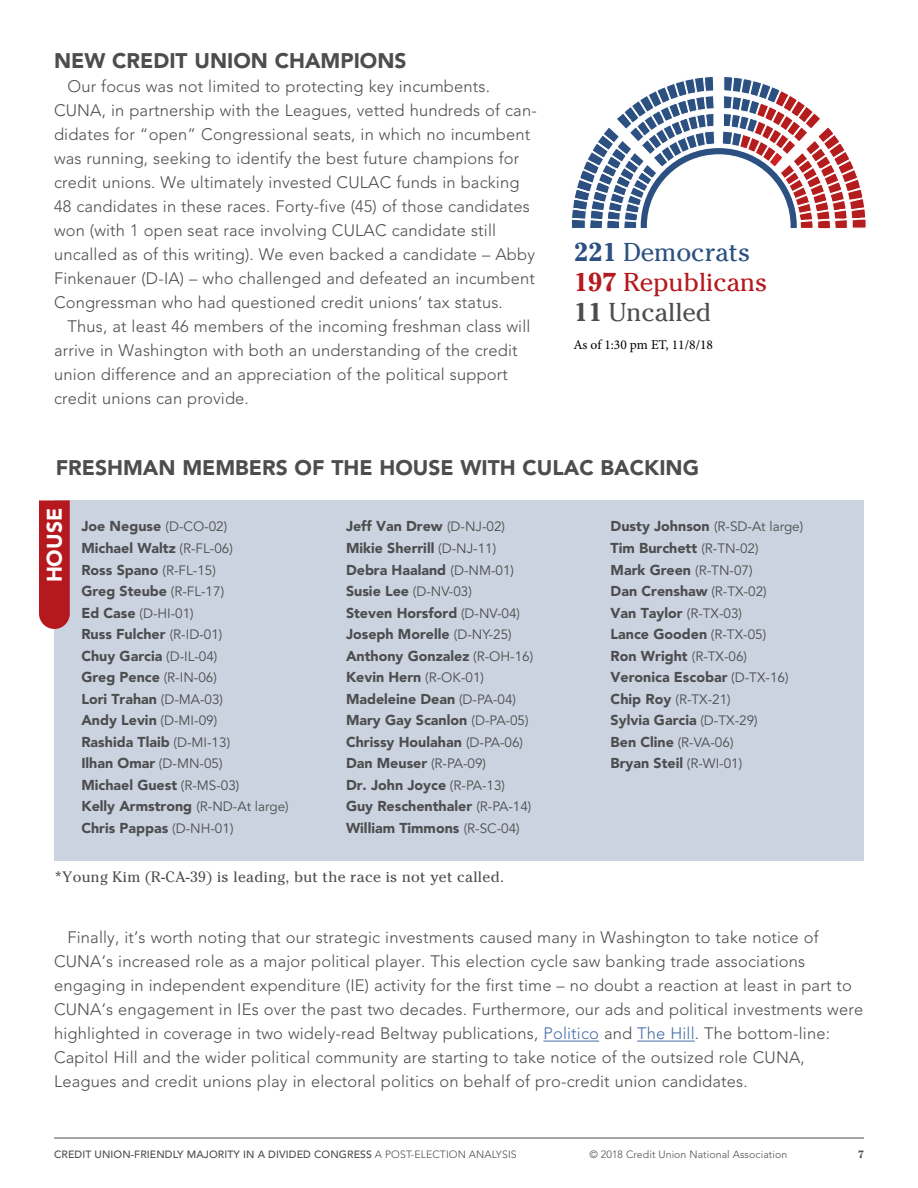
<style>
.page{position:relative;width:918px;height:1188px;background:#fff}
.page>*{position:absolute;margin:0;border:0;box-sizing:border-box;transform-origin:0 0}
.t1{font:25.65px "Cheltenham Std";color:#b5191e}
.t2{font:25.65px "Cheltenham Std";color:#2b5081}
.t3{font:25.65px "Cheltenham Std";color:#4d4d4f}
.t4{font:900 21px "Avenir LT Std";color:#4d4d4f}
.t5{font:900 21px "Avenir LT Std";color:#fff}
.Body{font:300 16.5px/24px "Avenir LT Std";letter-spacing:.01em;color:#4d4d4f}
.t6{font:15px "Cheltenham Std";letter-spacing:.025em;color:#4d4d4f}
.Table_body{font:900 14.25px "Avenir LT Std";color:#4d4d4f}
.Table_body-2{font:13.5px "Avenir LT Std";color:#4d4d4f}
.t7{font:13.5px "Minion Pro";letter-spacing:-.005em;color:#000}
.t8{font:500 10.5px "Avenir LT Std";letter-spacing:.01em;color:#4d4d4f}
.t9{font:300 10.5px "Avenir LT Std";letter-spacing:.01em;color:#4d4d4f}
.t10{font:700 10.5px "Cheltenham Std";color:#4d4d4f}
.s1{font-weight:700}
.s2{font-weight:400;font-size:13.5px}
.s3{font-weight:900;font-size:14.25px}
.s4{color:#456da9}
.s5{font-weight:300}
</style>
<div class="page">
<hr style="left:54px;top:1138px;width:810px;height:1px;background:#4d4d4f">
<svg style="left:571px;top:76px;width:295px;height:153px"></svg>
<div style="left:633px;top:228px;width:186px;height:83px;background:#fff"></div>
<div style="left:54px;top:500px;width:810px;height:361px;background:#cad3df"></div>
<div style="left:39px;top:500px;width:31px;height:129px;background:#b5191e"></div>
<hr style="left:543px;top:1041px;width:56px;height:1px;background:#456da9">
<hr style="left:637px;top:1041px;width:58px;height:1px;background:#456da9">
<h2 class="t4" style="left:54px;top:48px;width:354px">NEW CREDIT UNION CHAMPIONS</h2>
<p class="Body" style="left:54px;top:74px;width:484px;text-indent:14px">Our focus was not limited to protecting key incumbents.<br>CUNA, in partnership with the Leagues, vetted hundreds of can&shy;didates for “open” Congressional seats, in which no incumbent was running, seeking to identify the best future champions for credit unions. We ultimately invested CULAC funds in backing 48 candidates in these races. Forty-five (45) of those candidates won (with 1 open seat race involving CULAC candidate still uncalled as of this writing). We even backed a candidate – Abby Finkenauer (D-IA) – who challenged and defeated an incumbent Congressman who had questioned credit unions’ tax status.</p>
<p class="Body" style="left:54px;top:314px;width:478px;text-indent:14px">Thus, at least 46 members of the incoming freshman class will arrive in Washington with both an understanding of the credit union difference and an appreciation of the political support credit unions can provide.</p>
<p class="t2" style="left:573px;top:237px;width:178px"><span class="s1">221</span> Democrats</p>
<p class="t1" style="left:573px;top:267px;width:195px"><span class="s1">197</span> Republicans</p>
<p class="t3" style="left:573px;top:298px;width:139px"><span class="s1">11</span> Uncalled</p>
<p class="t7" style="left:573px;top:335px;width:141px">As of 1:30 pm ET, 11/8/18</p>
<h2 class="t4" style="left:56px;top:455px;width:645px">FRESHMAN MEMBERS OF THE HOUSE WITH CULAC BACKING</h2>
<h2 class="t5" style="left:42px;top:582px;width:76px;rotate:-90deg">HOUSE</h2>
<p class="Table_body" style="left:81px;top:518px;width:147px">Joe Neguse <span class="s2">(D-CO-02)</span></p>
<p class="Table_body" style="left:81px;top:539px;width:153px">Michael Waltz <span class="s2">(R-FL-06)</span></p>
<p class="Table_body" style="left:81px;top:561px;width:136px">Ross Spano <span class="s2">(R-FL-15)</span></p>
<p class="Table_body" style="left:81px;top:582px;width:144px">Greg Steube <span class="s2">(R-FL-17)</span></p>
<p class="Table_body-2" style="left:81px;top:605px;width:114px"><span class="s3">Ed Case</span> (D-HI-01)</p>
<p class="Table_body" style="left:81px;top:625px;width:143px">Russ Fulcher <span class="s2">(R-ID-01)</span></p>
<p class="Table_body" style="left:81px;top:647px;width:138px">Chuy Garcia <span class="s2">(D-IL-04)</span></p>
<p class="Table_body" style="left:81px;top:668px;width:137px">Greg Pence <span class="s2">(R-IN-06)</span></p>
<p class="Table_body" style="left:81px;top:690px;width:143px">Lori Trahan <span class="s2">(D-MA-03)</span></p>
<p class="Table_body" style="left:81px;top:711px;width:137px">Andy Levin <span class="s2">(D-MI-09)</span></p>
<p class="Table_body" style="left:81px;top:733px;width:150px">Rashida Tlaib <span class="s2">(D-MI-13)</span></p>
<p class="Table_body" style="left:81px;top:755px;width:143px">Ilhan Omar <span class="s2">(D-MN-05)</span></p>
<p class="Table_body" style="left:81px;top:776px;width:160px">Michael Guest <span class="s2">(R-MS-03)</span></p>
<p class="Table_body" style="left:81px;top:798px;width:209px">Kelly Armstrong <span class="s2">(R-ND-At large)</span></p>
<p class="Table_body" style="left:81px;top:819px;width:154px">Chris Pappas <span class="s2">(D-NH-01)</span></p>
<p class="Table_body" style="left:346px;top:518px;width:161px">Jeff Van Drew <span class="s2">(D-NJ-02)</span></p>
<p class="Table_body" style="left:346px;top:539px;width:152px">Mikie Sherrill <span class="s2">(D-NJ-11)</span></p>
<p class="Table_body" style="left:346px;top:561px;width:170px">Debra Haaland <span class="s2">(D-NM-01)</span></p>
<p class="Table_body-2" style="left:346px;top:584px;width:127px"><span class="s3">Susie Lee</span> (D-NV-03)</p>
<p class="Table_body" style="left:346px;top:604px;width:176px">Steven Horsford <span class="s2">(D-NV-04)</span></p>
<p class="Table_body" style="left:346px;top:625px;width:167px">Joseph Morelle <span class="s2">(D-NY-25)</span></p>
<p class="Table_body" style="left:346px;top:647px;width:189px">Anthony Gonzalez <span class="s2">(R-OH-16)</span></p>
<p class="Table_body" style="left:346px;top:668px;width:140px">Kevin Hern <span class="s2">(R-OK-01)</span></p>
<p class="Table_body" style="left:346px;top:690px;width:172px">Madeleine Dean <span class="s2">(D-PA-04)</span></p>
<p class="Table_body" style="left:346px;top:711px;width:184px">Mary Gay Scanlon <span class="s2">(D-PA-05)</span></p>
<p class="Table_body" style="left:346px;top:733px;width:179px">Chrissy Houlahan <span class="s2">(D-PA-06)</span></p>
<p class="Table_body" style="left:346px;top:755px;width:142px">Dan Meuser <span class="s2">(R-PA-09)</span></p>
<p class="Table_body" style="left:346px;top:776px;width:161px">Dr. John Joyce <span class="s2">(R-PA-13)</span></p>
<p class="Table_body" style="left:346px;top:798px;width:187px">Guy Reschenthaler <span class="s2">(R-PA-14)</span></p>
<p class="Table_body" style="left:346px;top:819px;width:175px">William Timmons <span class="s2">(R-SC-04)</span></p>
<p class="t6" style="left:54px;top:868px;width:451px">*Young Kim (R-CA-39) is leading, but the race is not yet called.</p>
<p class="Table_body-2" style="left:611px;top:519px;width:194px"><span class="s3">Dusty Johnson</span> (R-SD-At large)</p>
<p class="Table_body" style="left:611px;top:539px;width:150px">Tim Burchett <span class="s2">(R-TN-02)</span></p>
<p class="Table_body" style="left:611px;top:561px;width:143px">Mark Green <span class="s2">(R-TN-07)</span></p>
<p class="Table_body" style="left:611px;top:582px;width:158px">Dan Crenshaw <span class="s2">(R-TX-02)</span></p>
<p class="Table_body" style="left:611px;top:604px;width:133px">Van Taylor <span class="s2">(R-TX-03)</span></p>
<p class="Table_body" style="left:611px;top:625px;width:157px">Lance Gooden <span class="s2">(R-TX-05)</span></p>
<p class="Table_body" style="left:611px;top:647px;width:138px">Ron Wright <span class="s2">(R-TX-06)</span></p>
<p class="Table_body" style="left:611px;top:668px;width:179px">Veronica Escobar <span class="s2">(D-TX-16)</span></p>
<p class="Table_body-2" style="left:611px;top:691px;width:122px"><span class="s3">Chip Roy</span> (R-TX-21)</p>
<p class="Table_body" style="left:611px;top:711px;width:149px">Sylvia Garcia <span class="s2">(D-TX-29)</span></p>
<p class="Table_body-2" style="left:611px;top:734px;width:124px"><span class="s3">Ben Cline</span> (R-VA-06)</p>
<p class="Table_body" style="left:611px;top:755px;width:133px">Bryan Steil <span class="s2">(R-WI-01)</span></p>
<p class="Body" style="left:54px;top:926px;width:811px;text-indent:14px">Finally, it’s worth noting that our strategic investments caused many in Washington to take notice of CUNA’s increased role as a major political player. This election cycle saw banking trade associations engaging in independent expenditure (IE) activity for the first time – no doubt a reaction at least in part to CUNA’s engagement in IEs over the past two decades. Furthermore, our ads and political investments were highlighted in coverage in two widely-read Beltway publications, <span class="s4">Politico</span> and <span class="s4">The Hill</span>. The bottom-line:<br>Capitol Hill and the wider political community are starting to take notice of the outsized role CUNA, Leagues and credit unions play in electoral politics on behalf of pro-credit union candidates.</p>
<p class="t8" style="left:54px;top:1149px;width:464px">CREDIT UNION-FRIENDLY MAJORITY IN A DIVIDED CONGRESS <span class="s5">A POST-ELECTION ANALYSIS</span></p>
<p class="t9" style="left:590px;top:1149px;width:199px">© 2018 Credit Union National Association</p>
<p class="t10" style="left:858px;top:1148px;width:7px">7</p>
</div>
